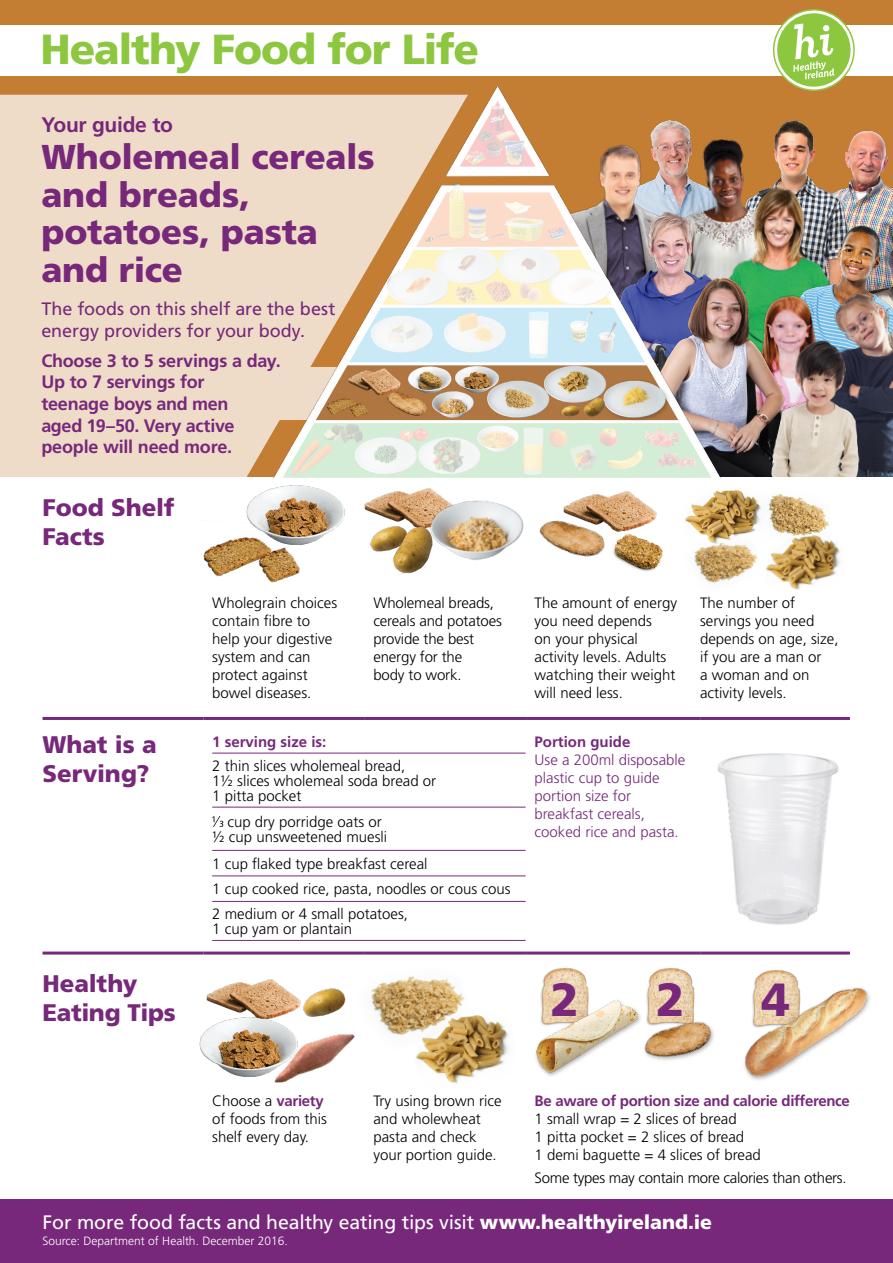
<style>
.page{position:relative;width:893px;height:1263px;background:#fff}
.page>*{position:absolute;margin:0;border:0;box-sizing:border-box;transform-origin:0 0}
.t1{font:900 46.5px "Frutiger LT Std";color:#77287a}
.t2{font:900 42px "Frutiger LT Std";letter-spacing:-.03em;color:#8dc63f}
.t3{font:900 34.5px/37.5px "Frutiger LT Std";letter-spacing:-.005em;color:#77287a}
.t4{font:900 24px/28.8px "Frutiger LT Std";letter-spacing:-.005em;color:#77287a}
.t5{font:700 21px "Frutiger LT Std";letter-spacing:-.015em;color:#77287a}
.t6{font:19.5px "Frutiger LT Std";letter-spacing:-.005em;color:#fff}
.t7{font:700 18px/21.6px "Frutiger LT Std";letter-spacing:-.015em;color:#77287a}
.t8{font:18px/21.6px "Frutiger LT Std";letter-spacing:-.005em;color:#77287a}
.t9{font:300 15px/18px "Frutiger LT Std";color:#000}
.t10{font:300 15px/18px "Frutiger LT Std";color:#77287a}
.t11{font:300 15px "Frutiger LT Std";letter-spacing:-.02em;color:#000}
.t12{font:700 15px "Frutiger LT Std";letter-spacing:-.02em;color:#77287a}
.t13{font:700 15px "Frutiger LT Std";color:#77287a}
.t14{font:300 12px "Frutiger LT Std";color:#fff}
.s1{font-weight:700;color:#77287a}
.s2{font-weight:900}
</style>
<div class="page">
<div style="left:0;top:0;width:893px;height:477px;background:#c47e34"></div>
<div style="left:0;top:95px;width:269px;height:382px;background:#eedcc8"></div>
<img style="left:858px;top:130px;width:35px;height:92px">
<img style="left:786px;top:120px;width:72px;height:58px">
<img style="left:726px;top:122px;width:60px;height:56px">
<img style="left:726px;top:178px;width:157px;height:95px">
<img style="left:726px;top:201px;width:29px;height:72px">
<img style="left:773px;top:222px;width:120px;height:68px">
<img style="left:793px;top:282px;width:43px;height:8px">
<img style="left:793px;top:290px;width:100px;height:187px">
<img style="left:726px;top:273px;width:67px;height:204px">
<img style="left:763px;top:313px;width:119px;height:164px">
<img style="left:269px;top:86px;width:457px;height:392px">
<hr style="left:43px;top:717px;width:161px;height:3px;background:#77287a">
<hr style="left:204px;top:717px;width:161px;height:3px;background:#77287a">
<hr style="left:365px;top:717px;width:161px;height:3px;background:#77287a">
<hr style="left:526px;top:717px;width:174px;height:3px;background:#77287a">
<hr style="left:700px;top:717px;width:150px;height:3px;background:#77287a">
<hr style="left:43px;top:951px;width:161px;height:3px;background:#77287a">
<hr style="left:204px;top:951px;width:161px;height:3px;background:#77287a">
<hr style="left:365px;top:951px;width:161px;height:3px;background:#77287a">
<hr style="left:526px;top:951px;width:174px;height:3px;background:#77287a">
<hr style="left:700px;top:951px;width:150px;height:3px;background:#77287a">
<hr style="left:212px;top:753px;width:314px;height:1px;background:#77287a">
<hr style="left:212px;top:807px;width:314px;height:1px;background:#77287a">
<hr style="left:212px;top:850px;width:314px;height:1px;background:#77287a">
<hr style="left:212px;top:875px;width:314px;height:1px;background:#77287a">
<hr style="left:212px;top:901px;width:314px;height:1px;background:#77287a">
<hr style="left:212px;top:940px;width:314px;height:1px;background:#77287a">
<svg style="left:212px;top:816px;width:11px;height:11px"></svg>
<img style="left:364px;top:488px;width:72px;height:18px">
<img style="left:206px;top:981px;width:57px;height:28px">
<img style="left:768px;top:494px;width:61px;height:36px">
<img style="left:347px;top:951px;width:129px;height:84px">
<img style="left:694px;top:546px;width:64px;height:37px">
<img style="left:717px;top:753px;width:122px;height:172px">
<img style="left:766px;top:530px;width:74px;height:60px">
<img style="left:409px;top:1009px;width:100px;height:75px">
<img style="left:685px;top:490px;width:77px;height:56px">
<img style="left:542px;top:967px;width:45px;height:19px">
<img style="left:649px;top:967px;width:43px;height:12px">
<img style="left:759px;top:969px;width:35px;height:6px">
<img style="left:535px;top:986px;width:74px;height:90px">
<img style="left:755px;top:975px;width:115px;height:105px">
<img style="left:364px;top:506px;width:52px;height:68px">
<img style="left:263px;top:965px;width:127px;height:70px">
<img style="left:546px;top:520px;width:57px;height:37px">
<img style="left:609px;top:979px;width:149px;height:101px">
<img style="left:416px;top:493px;width:130px;height:78px">
<img style="left:559px;top:491px;width:98px;height:43px">
<svg style="left:446px;top:87px;width:103px;height:89px"></svg>
<img style="left:603px;top:533px;width:60px;height:38px">
<img style="left:199px;top:1009px;width:111px;height:68px">
<img style="left:203px;top:537px;width:97px;height:46px">
<img style="left:270px;top:1029px;width:91px;height:54px">
<img style="left:274px;top:185px;width:445px;height:293px">
<div style="left:0;top:1199px;width:893px;height:64px;background:#77287a"></div>
<div style="left:0;top:25px;width:893px;height:50px;background:#fff"></div>
<svg style="left:773px;top:9px;width:82px;height:82px"></svg>
<img style="left:243px;top:477px;width:113px;height:73px">
<h2 class="t2" style="left:40px;top:24px;width:440px">Healthy Food for Life</h2>
<h3 class="t5" style="left:41px;top:112px;width:133px">Your guide to</h3>
<h3 class="t3" style="left:41px;top:138px;width:335px">Wholemeal cereals and breads, potatoes, pasta and rice</h3>
<p class="t8" style="left:41px;top:298px;width:295px">The foods on this shelf are the best energy providers for your body.</p>
<p class="t7" style="left:41px;top:350px;width:241px">Choose 3 to 5 servings a day.<br>Up to 7 servings for<br>teenage boys and men<br>aged 19–50. Very active people will need more.</p>
<h3 class="t4" style="left:43px;top:493px;width:134px">Food Shelf<br>Facts</h3>
<p class="t9" style="left:212px;top:594px;width:127px">Wholegrain choices contain fibre to help your digestive system and can protect against bowel diseases.</p>
<p class="t9" style="left:373px;top:594px;width:130px">Wholemeal breads, cereals and potatoes provide the best energy for the<br>body to work.</p>
<p class="t9" style="left:535px;top:594px;width:144px">The amount of energy you need depends<br>on your physical activity levels. Adults watching their weight will need less.</p>
<p class="t9" style="left:700px;top:594px;width:140px">The number of servings you need depends on age, size, if you are a man or<br>a woman and on activity levels.</p>
<h3 class="t4" style="left:43px;top:731px;width:116px">What is a<br>Serving?</h3>
<p class="t13" style="left:212px;top:733px;width:116px">1 serving size is:</p>
<p class="t9" style="left:212px;top:758px;width:225px;line-height:15px">2 thin slices wholemeal bread,<br>1½ slices wholemeal soda bread or<br>1 pitta pocket</p>
<p class="t9" style="left:212px;top:814px;width:177px;line-height:15px;text-indent:15px">cup dry porridge oats or ½ cup unsweetened muesli</p>
<p class="t9" style="left:212px;top:851px;width:300px;line-height:25.2px">1 cup flaked type breakfast cereal<br>1 cup cooked rice, pasta, noodles or cous cous<br>2 medium or 4 small potatoes,</p>
<p class="t9" style="left:212px;top:920px;width:142px">1 cup yam or plantain</p>
<h3 class="t4" style="left:43px;top:969px;width:135px">Healthy<br>Eating Tips</h3>
<p class="t13" style="left:535px;top:733px;width:97px">Portion guide</p>
<p class="t10" style="left:535px;top:751px;width:152px">Use a 200ml disposable plastic cup to guide portion size for breakfast cereals, cooked rice and pasta.</p>
<h1 class="t1" style="left:550px;top:971px;width:30px">2</h1>
<h1 class="t1" style="left:656px;top:971px;width:30px">2</h1>
<h1 class="t1" style="left:762px;top:971px;width:30px">4</h1>
<p class="t9" style="left:212px;top:1092px;width:116px">Choose a <span class="s1">variety </span>of foods from this shelf every day.</p>
<p class="t9" style="left:373px;top:1092px;width:130px">Try using brown rice and wholewheat pasta and check your portion guide.</p>
<p class="t12" style="left:535px;top:1092px;width:317px">Be aware of portion size and calorie difference</p>
<p class="t9" style="left:535px;top:1110px;width:228px">1 small wrap = 2 slices of bread<br>1 pitta pocket = 2 slices of bread<br>1 demi baguette = 4 slices of bread</p>
<p class="t11" style="left:535px;top:1169px;width:314px">Some types may contain more calories than others.</p>
<h3 class="t6" style="left:43px;top:1211px;width:671px">For more food facts and healthy eating tips visit <span class="s2">www.healthyireland.ie</span></h3>
<p class="t14" style="left:43px;top:1234px;width:247px">Source: Department of Health. December 2016.</p>
</div>
